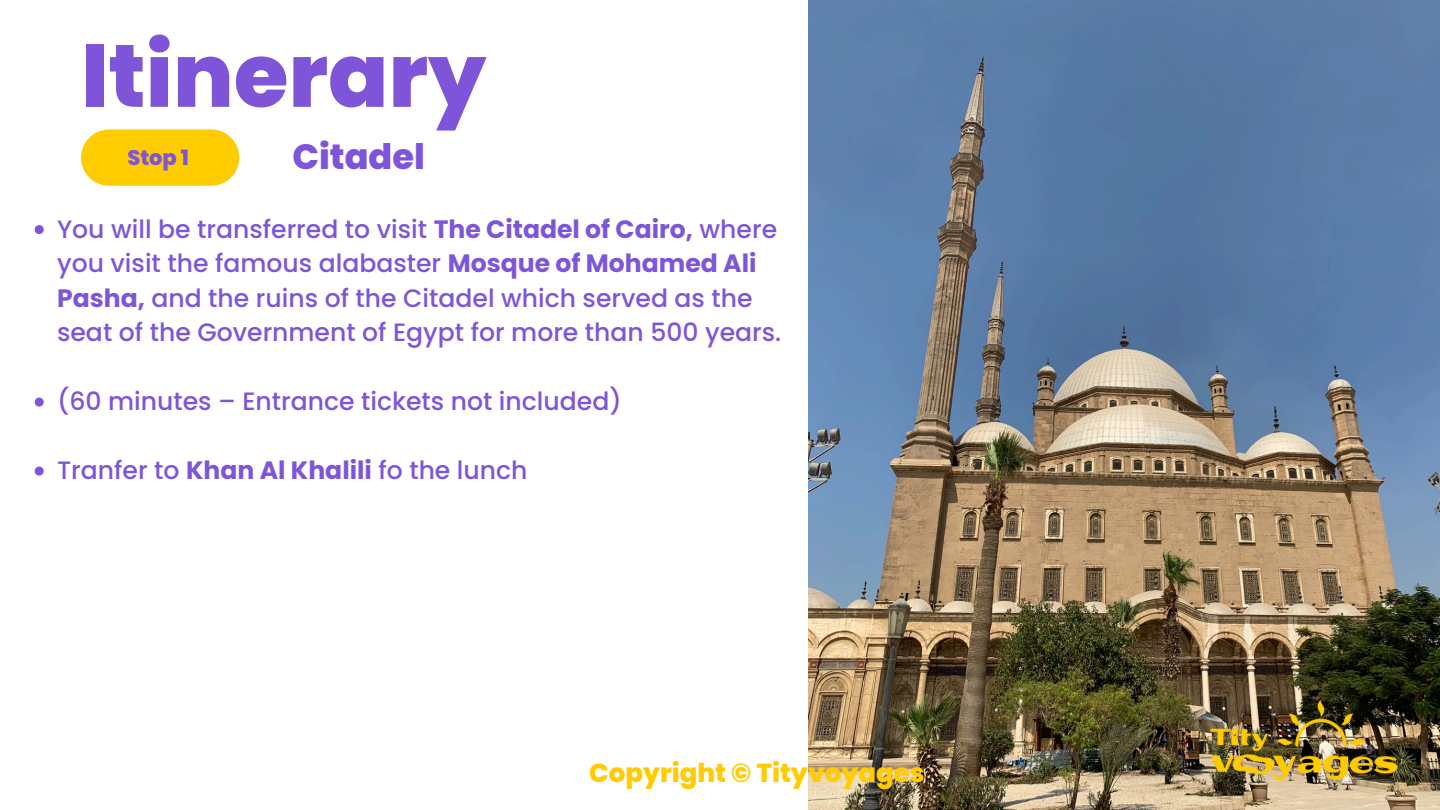
<style>
.page{position:relative;width:1440px;height:810px;background:#fff}
.page>*{position:absolute;margin:0;border:0;box-sizing:border-box;transform-origin:0 0}
.t1{font:800 88.7px "Poppins";color:#7e55d9}
.t2{font:800 35.1px "Poppins";color:#7e55d9}
.t3{font:800 26px "Poppins";color:#fc0}
.t4{font:500 25.1px/34.5px "Poppins";color:#7e55d9}
.t5{font:800 21px "Poppins";color:#7e55d9}
.s1{font-weight:700}
</style>
<div class="page">
<div style="left:81px;top:129px;width:158px;height:57px;background:#fc0;border-radius:28px"></div>
<img style="left:808px;top:0;width:632px;height:810px">
<img style="left:1198px;top:691px;width:212px;height:99px">
<svg style="left:35px;top:225px;width:9px;height:9px"></svg>
<svg style="left:35px;top:398px;width:9px;height:9px"></svg>
<svg style="left:35px;top:467px;width:9px;height:9px"></svg>
<p class="t1" style="left:81px;top:14px;width:407px">Itinerary</p>
<h2 class="t2" style="left:293px;top:132px;width:134px">Citadel</h2>
<p class="t5" style="left:127px;top:143px;width:63px">Stop 1</p>
<p class="t4" style="left:57px;top:212px;width:726px">You will be transferred to visit <span class="s1">The Citadel of Cairo,</span> where you visit the famous alabaster <span class="s1">Mosque of Mohamed Ali Pasha,</span> and the ruins of the Citadel which served as the seat of the Government of Egypt for more than 500 years.</p>
<p class="t4" style="left:57px;top:384px;width:566px">(60 minutes – Entrance tickets not included)</p>
<p class="t4" style="left:57px;top:453px;width:472px">Tranfer to <span class="s1">Khan Al Khalili</span> fo the lunch</p>
<h3 class="t3" style="left:589px;top:754px;width:337px">Copyright © Tityvoyages</h3>
</div>
